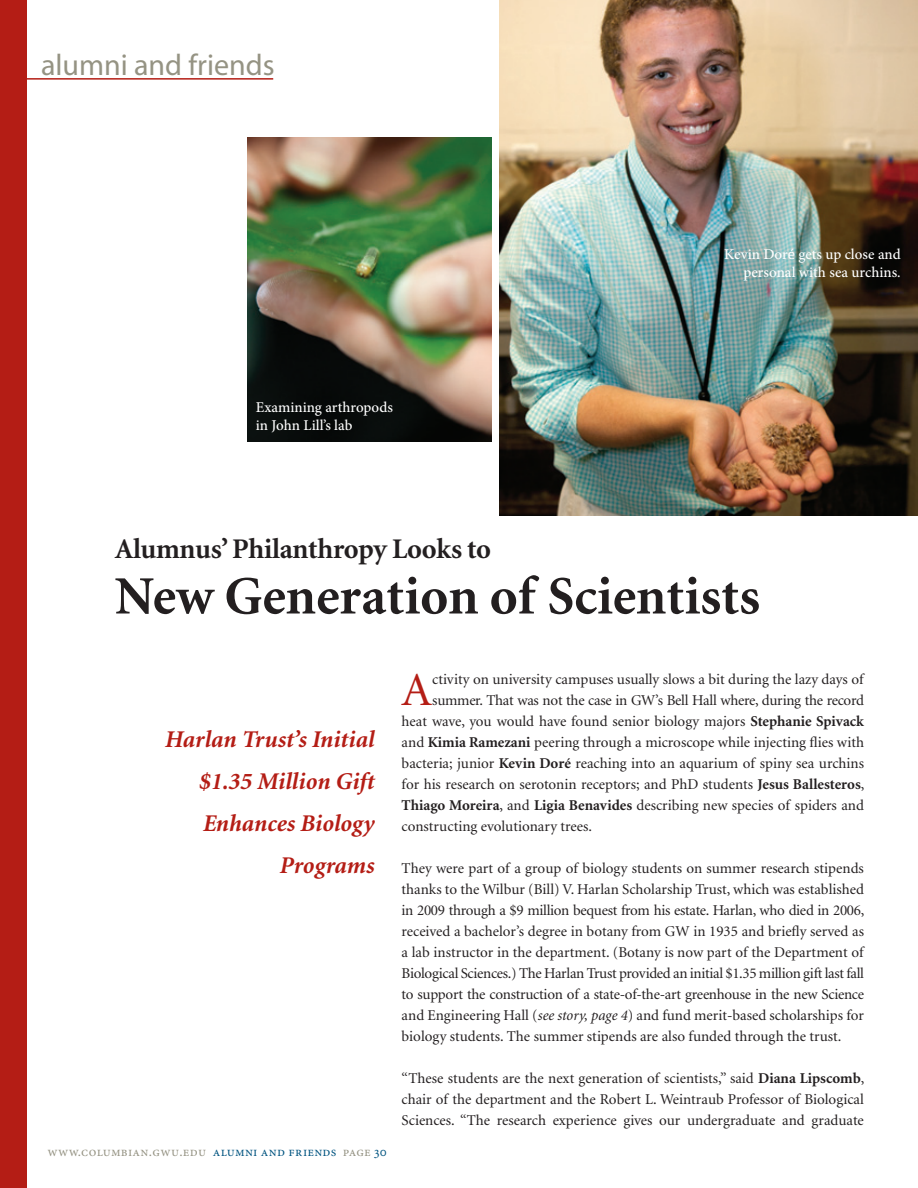
<style>
.page{position:relative;width:918px;height:1188px;background:#fff}
.page>*{position:absolute;margin:0;border:0;box-sizing:border-box;transform-origin:0 0}
.body_copy_serif{font:700 54px "Minion";color:#231f20}
.body_copy_serif-2{font:47.25px "Minion";color:#b41d15}
.photo_captions{font:30px "Myriad";color:#959383}
.body_copy_serif-3{font:700 28.5px "Minion";letter-spacing:-.01em;color:#231f20}
.body_copy_serif-4{font:italic 700 24px/42px "Minion";color:#b41d15;text-align:right}
.body_copy_serif-5{font:15px/21px "Minion";color:#231f20;text-align:justify}
.photo_captions-2{font:500 15px/18px "Minion Pro";color:#fff}
.body_copy_serif-6{font:15px "Minion";letter-spacing:-.02em;color:#231f20}
.t1{font:13.5px "Minion MM SC 367 585 9";letter-spacing:.015em;color:#959383}
.s1{font-family:"Calibri";font-weight:400}
.s2{color:#005480}
.s3{font-weight:700}
.s4{font-style:italic}
</style>
<div class="page">
<img style="left:500px;top:0;width:418px;height:516px">
<img style="left:248px;top:138px;width:244px;height:303px">
<hr style="left:1px;top:78px;width:272px;height:2px;background:#b41d15">
<div style="left:0;top:0;width:27px;height:1188px;background:#b41d15"></div>
<p class="photo_captions" style="left:41px;top:50px;width:235px">alumni and friends</p>
<p class="photo_captions-2" style="left:256px;top:398px;width:139px">Examining arthropods in John Lill’s lab</p>
<p class="photo_captions-2" style="left:724px;top:245px;width:178px;text-align:right">Kevin Dor<span class="s1">é</span> gets up close and personal with sea urchins.</p>
<p class="body_copy_serif-3" style="left:115px;top:534px;width:378px">Alumnus’ Philanthropy Looks to</p>
<p class="body_copy_serif" style="left:115px;top:569px;width:647px">New Generation of Scientists</p>
<p class="body_copy_serif-4" style="left:165px;top:719px;width:211px">Harlan Trust’s Initial $1.35 Million Gift<br>Enhances Biology<br>Programs</p>
<p class="t1" style="left:48px;top:1144px;width:341px">www.columbian.gwu.edu <span class="s2">alumni and friends</span> page <span class="s2">30</span></p>
<p class="body_copy_serif-2" style="left:402px;top:667px;width:32px">A</p>
<p class="body_copy_serif-5" style="left:432px;top:669px;width:433px">ctivity on university campuses usually slows a bit during the lazy days of</p>
<p class="body_copy_serif-6" style="left:432px;top:693px;width:433px">summer. That was not the case in GW’s Bell Hall where, during the record</p>
<p class="body_copy_serif-5" style="left:402px;top:711px;width:464px">heat wave, you would have found senior biology majors <span class="s3">Stephanie Spivack</span></p>
<p class="body_copy_serif-5" style="left:402px;top:732px;width:464px">and <span class="s3">Kimia Ramezani</span> peering through a microscope while injecting flies with</p>
<p class="body_copy_serif-5" style="left:402px;top:753px;width:464px">bacteria; junior <span class="s3">Kevin Doré</span> reaching into an aquarium of spiny sea urchins</p>
<p class="body_copy_serif-5" style="left:402px;top:774px;width:464px">for his research on serotonin receptors; and PhD students <span class="s3">Jesus Ballesteros</span>,</p>
<p class="body_copy_serif-5" style="left:402px;top:795px;width:464px"><span class="s3">Thiago Moreira</span>, and <span class="s3">Ligia Benavides</span> describing new species of spiders and</p>
<p class="body_copy_serif-5" style="left:402px;top:816px;width:192px">constructing evolutionary trees.</p>
<p class="body_copy_serif-5" style="left:402px;top:858px;width:464px">They were part of a group of biology students on summer research stipends thanks to the Wilbur (Bill) V. Harlan Scholarship Trust, which was established in 2009 through a $9 million bequest from his estate. Harlan, who died in 2006, received a bachelor’s degree in botany from GW in 1935 and briefly served as a lab instructor in the department. (Botany is now part of the Department of Biological Sciences.) The Harlan Trust provided an initial $1.35 million gift last fall to support the construction of a state-of-the-art greenhouse in the new Science and Engineering Hall (<span class="s4">see story, page 4</span>) and fund merit-based scholarships for biology students. The summer stipends are also funded through the trust.</p>
<p class="body_copy_serif-5" style="left:402px;top:1068px;width:464px">“These students are the next generation of scientists,” said <span class="s3">Diana Lipscomb</span>, chair of the department and the Robert L. Weintraub Professor of Biological Sciences. “The research experience gives our undergraduate and graduate</p>
</div>
